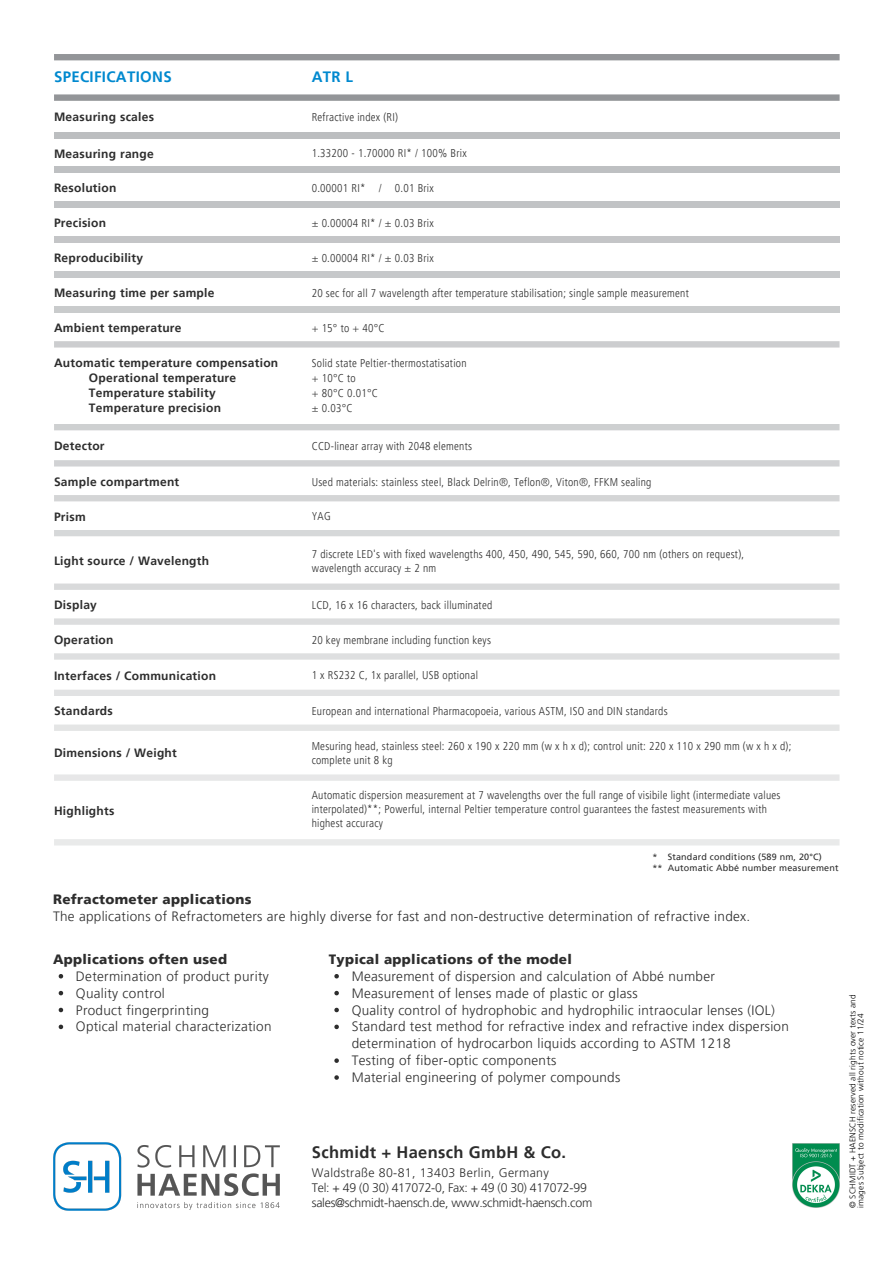
<style>
.page{position:relative;width:894px;height:1264px;background:#fff}
.page>*{position:absolute;margin:0;border:0;box-sizing:border-box;transform-origin:0 0}
.t1{font:700 16.5px "Frutiger LT Pro";letter-spacing:.02em;color:#2d2d2d}
.t2{font:700 15px "Frutiger LT Pro";letter-spacing:.02em;color:#0089cf}
.t3{font:300 13.5px/16.8px "Frutiger LT Pro";letter-spacing:.02em;color:#2d2d2d}
.t4{font:900 13.5px "Frutiger LT Pro";letter-spacing:.02em;color:#2d2d2d}
.t5{font:300 12.3px/15.3px "Frutiger LT Pro";letter-spacing:-.02em;color:#2d2d2d}
.t6{font:700 12px/15px "Frutiger LT Pro";letter-spacing:.02em;color:#2d2d2d}
.t7{font:300 condensed 11.25px/14.1px "Frutiger LT Pro";letter-spacing:.02em;color:#2d2d2d}
.t8{font:9px "Frutiger LT Pro";letter-spacing:.02em;color:#2d2d2d}
.t9{font:300 8.25px/8.2px "Frutiger LT Pro";letter-spacing:.02em;color:#000}
.s1{font-weight:900}
</style>
<div class="page">
<svg style="left:54px;top:54px;width:785px;height:47px"></svg>
<div style="left:54px;top:132px;width:785px;height:6px;background:#bcbec0"></div>
<div style="left:54px;top:167px;width:785px;height:6px;background:#bcbec0"></div>
<div style="left:54px;top:202px;width:785px;height:6px;background:#bcbec0"></div>
<div style="left:54px;top:236px;width:785px;height:7px;background:#c4c5c7"></div>
<div style="left:54px;top:271px;width:785px;height:7px;background:#c6c8ca"></div>
<div style="left:54px;top:306px;width:785px;height:7px;background:#c9cbcc"></div>
<svg style="left:54px;top:341px;width:785px;height:6px;background:#cdced0"></svg>
<div style="left:54px;top:424px;width:785px;height:6px;background:#ced0d1"></div>
<div style="left:54px;top:460px;width:785px;height:6px;background:#d1d2d4"></div>
<div style="left:54px;top:495px;width:785px;height:6px;background:#d4d5d6"></div>
<div style="left:54px;top:530px;width:785px;height:6px;background:#d6d8d9"></div>
<svg style="left:54px;top:583px;width:785px;height:7px;background:#dcddde"></svg>
<svg style="left:54px;top:618px;width:785px;height:6px;background:#dedfe0"></svg>
<svg style="left:54px;top:653px;width:785px;height:6px;background:#dfe0e1"></svg>
<div style="left:54px;top:690px;width:785px;height:6px;background:#e1e2e3"></div>
<svg style="left:54px;top:724px;width:785px;height:7px;background:#e6e7e7"></svg>
<svg style="left:54px;top:774px;width:785px;height:6px"></svg>
<div style="left:54px;top:839px;width:785px;height:6px;background:#e9eaea"></div>
<svg style="left:59px;top:974px;width:4px;height:4px"></svg>
<svg style="left:59px;top:990px;width:4px;height:5px"></svg>
<svg style="left:59px;top:1007px;width:4px;height:5px"></svg>
<svg style="left:59px;top:1024px;width:4px;height:5px"></svg>
<svg style="left:334px;top:974px;width:5px;height:4px"></svg>
<svg style="left:334px;top:990px;width:5px;height:5px"></svg>
<svg style="left:334px;top:1007px;width:5px;height:5px"></svg>
<svg style="left:334px;top:1024px;width:5px;height:5px"></svg>
<svg style="left:334px;top:1058px;width:5px;height:4px"></svg>
<svg style="left:334px;top:1075px;width:5px;height:4px"></svg>
<img style="left:53px;top:1142px;width:227px;height:69px">
<img style="left:792px;top:1143px;width:46px;height:64px">
<h1 class="t2" style="left:54px;top:68px;width:119px">SPECIFICATIONS</h1>
<h1 class="t2" style="left:311px;top:68px;width:43px">ATR L</h1>
<h6 class="t6" style="left:54px;top:110px;width:101px">Measuring scales</h6>
<h5 class="t6" style="left:54px;top:146px;width:101px">Measuring range</h5>
<h6 class="t6" style="left:54px;top:181px;width:64px">Resolution</h6>
<h6 class="t6" style="left:54px;top:215px;width:54px">Precision</h6>
<h5 class="t6" style="left:54px;top:250px;width:91px">Reproducibility</h5>
<h5 class="t6" style="left:54px;top:285px;width:162px">Measuring time per sample</h5>
<h6 class="t6" style="left:54px;top:320px;width:129px">Ambient temperature</h6>
<h6 class="t6" style="left:54px;top:355px;width:226px">Automatic temperature compensation</h6>
<p class="t6" style="left:89px;top:370px;width:149px">Operational temperature<br>Temperature stability</p>
<h6 class="t6" style="left:89px;top:400px;width:133px">Temperature precision</h6>
<h5 class="t6" style="left:54px;top:438px;width:52px">Detector</h5>
<h5 class="t6" style="left:54px;top:474px;width:127px">Sample compartment</h5>
<h5 class="t6" style="left:54px;top:509px;width:33px">Prism</h5>
<h6 class="t7" style="left:311px;top:110px;width:88px">Refractive index (RI)</h6>
<h6 class="t7" style="left:311px;top:146px;width:156px">1.33200 - 1.70000 RI* / 100% Brix</h6>
<h5 class="t7" style="left:311px;top:181px;width:55px">0.00001 RI*</h5>
<h6 class="t7" style="left:379px;top:181px;width:4px">/</h6>
<h5 class="t7" style="left:394px;top:181px;width:41px">0.01 Brix</h5>
<h4 class="t7" style="left:311px;top:216px;width:123px">± 0.00004 RI* / ± 0.03 Brix</h4>
<h5 class="t7" style="left:311px;top:251px;width:123px">± 0.00004 RI* / ± 0.03 Brix</h5>
<h5 class="t7" style="left:311px;top:286px;width:378px">20 sec for all 7 wavelength after temperature stabilisation; single sample measurement</h5>
<h5 class="t7" style="left:311px;top:320px;width:74px">+ 15° to + 40°C</h5>
<h5 class="t7" style="left:312px;top:355px;width:156px;line-height:15px">Solid state Peltier-thermostatisation + 10°C to<br>+ 80°C 0.01°C</h5>
<h6 class="t7" style="left:312px;top:401px;width:42px">± 0.03°C</h6>
<h5 class="t7" style="left:311px;top:439px;width:162px">CCD-linear array with 2048 elements</h5>
<h5 class="t7" style="left:311px;top:474px;width:341px">Used materials: stainless steel, Black Delrin®, Teflon®, Viton®, FFKM sealing</h5>
<h5 class="t7" style="left:311px;top:509px;width:21px">YAG</h5>
<h5 class="t6" style="left:54px;top:553px;width:157px">Light source / Wavelength</h5>
<h6 class="t6" style="left:54px;top:597px;width:44px">Display</h6>
<p class="t6" style="left:54px;top:632px;width:61px">Operation</p>
<h6 class="t6" style="left:54px;top:668px;width:163px">Interfaces / Communication</h6>
<h5 class="t6" style="left:54px;top:703px;width:60px">Standards</h5>
<h6 class="t6" style="left:54px;top:745px;width:124px">Dimensions / Weight</h6>
<h4 class="t6" style="left:54px;top:803px;width:62px">Highlights</h4>
<h6 class="t7" style="left:312px;top:546px;width:434px">7 discrete LED's with fixed wavelengths 400, 450, 490, 545, 590, 660, 700 nm (others on request), wavelength accuracy ± 2 nm</h6>
<h5 class="t7" style="left:311px;top:598px;width:182px">LCD, 16 x 16 characters, back illuminated</h5>
<h6 class="t7" style="left:311px;top:632px;width:181px">20 key membrane including function keys</h6>
<h6 class="t7" style="left:311px;top:668px;width:168px">1 x RS232 C, 1x parallel, USB optional</h6>
<h6 class="t7" style="left:311px;top:704px;width:357px">European and international Pharmacopoeia, various ASTM, ISO and DIN standards</h6>
<h6 class="t7" style="left:311px;top:738px;width:481px">Mesuring head, stainless steel: 260 x 190 x 220 mm (w x h x d); control unit: 220 x 110 x 290 mm (w x h x d); complete unit 8 kg</h6>
<h5 class="t7" style="left:311px;top:788px;width:470px">Automatic dispersion measurement at 7 wavelengths over the full range of visibile light (intermediate values interpolated)**; Powerful, internal Peltier temperature control guarantees the fastest measurements with highest accuracy</h5>
<p class="t8" style="left:667px;top:851px;width:156px">Standard conditions (589 nm, 20°C)</p>
<p class="t8" style="left:667px;top:862px;width:172px">Automatic Abbé number measurement</p>
<p class="t8" style="left:652px;top:851px;width:7px">*</p>
<p class="t8" style="left:652px;top:862px;width:12px">**</p>
<p class="t3" style="left:53px;top:891px;width:698px"><span class="s1">Refractometer applications<br></span>The applications of Refractometers are highly diverse for fast and non-destructive determination of refractive index.</p>
<h2 class="t4" style="left:328px;top:950px;width:244px">Typical applications of the model</h2>
<p class="t3" style="left:351px;top:967px;width:364px">Measurement of dispersion and calculation of Abbé number</p>
<p class="t3" style="left:351px;top:984px;width:287px">Measurement of lenses made of plastic or glass</p>
<p class="t3" style="left:351px;top:1001px;width:424px">Quality control of hydrophobic and hydrophilic intraocular lenses (IOL)</p>
<p class="t3" style="left:351px;top:1018px;width:438px">Standard test method for refractive index and refractive index dispersion determination of hydrocarbon liquids according to ASTM 1218</p>
<p class="t3" style="left:351px;top:1051px;width:206px">Testing of fiber-optic components</p>
<p class="t3" style="left:351px;top:1068px;width:270px">Material engineering of polymer compounds</p>
<h3 class="t4" style="left:53px;top:950px;width:175px">Applications often used</h3>
<h2 class="t3" style="left:76px;top:967px;width:194px">Determination of product purity</h2>
<p class="t3" style="left:76px;top:984px;width:90px">Quality control</p>
<p class="t3" style="left:76px;top:1001px;width:135px">Product fingerprinting</p>
<p class="t3" style="left:76px;top:1018px;width:197px">Optical material characterization</p>
<h1 class="t1" style="left:312px;top:1142px;width:256px">Schmidt + Haensch GmbH &amp; Co.</h1>
<p class="t5" style="left:312px;top:1164px;width:282px">Waldstraße 80-81, 13403 Berlin, Germany<br>Tel: + 49 (0 30) 417072-0, Fax: + 49 (0 30) 417072-99 sales@schmidt-haensch.de, www.schmidt-haensch.com</p>
<p class="t9" style="left:848px;top:1207px;width:215px;rotate:-90deg">© SCHMIDT + HAENSCH reserved all rights over texts and images Subject to modification without notice 11/24</p>
</div>
